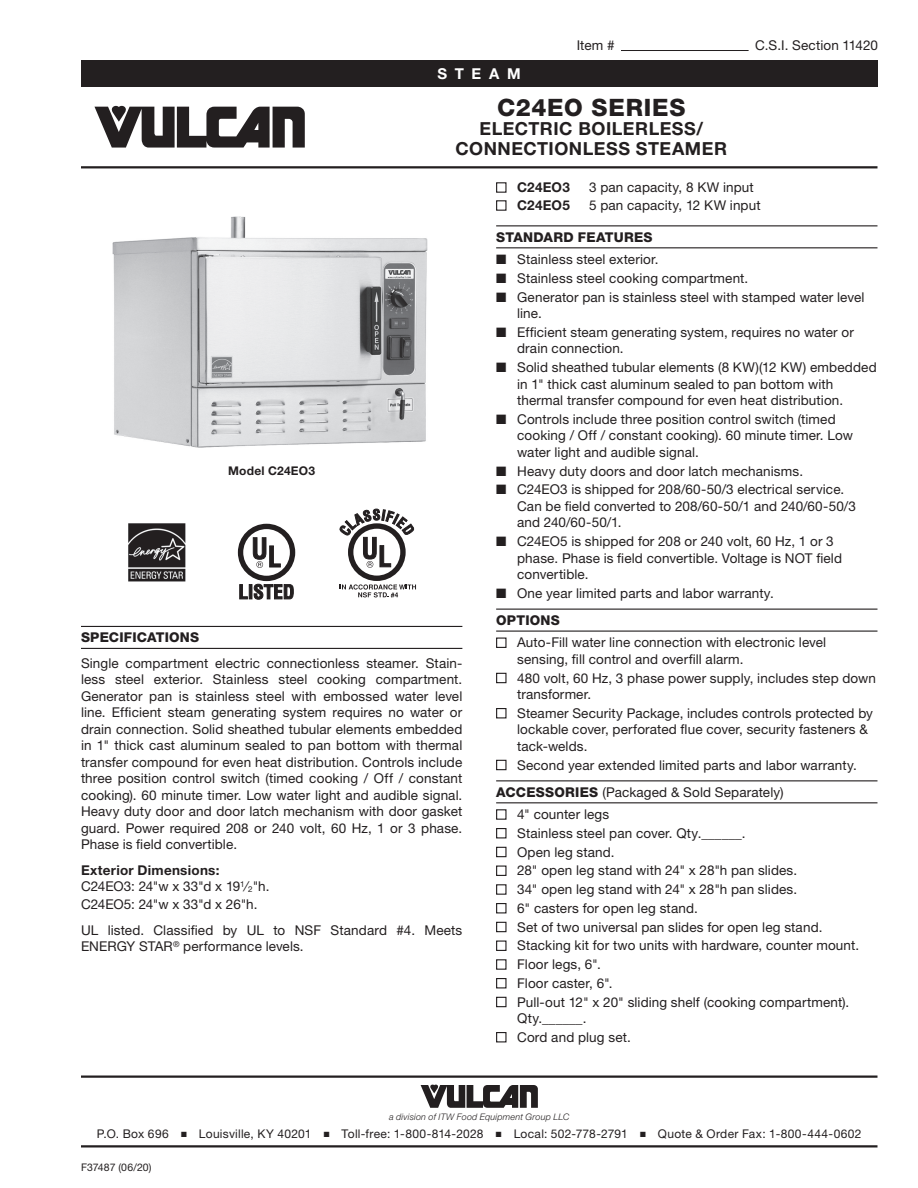
<style>
.page{position:relative;width:918px;height:1188px;background:#fff}
.page>*{position:absolute;margin:0;border:0;box-sizing:border-box;transform-origin:0 0}
.t1{font:800 24px "Helvetica Neue LT Std";letter-spacing:.03em;color:#231f20}
.t2{font:700 18px/19.5px "Helvetica Neue LT Std";letter-spacing:.03em;color:#231f20;text-align:center}
.t3{font:700 15px "Helvetica Neue LT Std";letter-spacing:.515em;color:#fff}
.t4{font:13.5px/16.5px "Helvetica Neue LT Std";letter-spacing:.01em;color:#231f20}
.t5{font:800 13.5px "Helvetica Neue LT Std";letter-spacing:.015em;color:#231f20}
.t6{font:700 13.5px "Helvetica Neue LT Std";letter-spacing:.015em;color:#231f20}
.t7{font:12px "Helvetica Neue LT Std";letter-spacing:.025em;color:#231f20}
.t8{font:700 12px "Helvetica Neue LT Std";letter-spacing:.02em;color:#231f20}
.t9{font:10.5px "Helvetica Neue LT Std";letter-spacing:.005em;color:#231f20}
.t10{font:italic 300 9px "Helvetica Neue LT Std";letter-spacing:.02em;color:#231f20}
.s1{font-weight:700}
.s2{font-size:8.1px}
.s3{font-weight:800}
</style>
<div class="page">
<div style="left:81px;top:60px;width:796px;height:27px;background:#231f20"></div>
<hr style="left:81px;top:1076px;width:797px;height:2px;background:#231f20">
<svg style="left:421px;top:1085px;width:117px;height:23px"></svg>
<hr style="left:81px;top:1145px;width:797px;height:3px;background:#231f20">
<svg style="left:94px;top:106px;width:211px;height:42px"></svg>
<hr style="left:81px;top:166px;width:797px;height:2px;background:#231f20">
<hr style="left:621px;top:50px;width:128px;height:1px;background:#231f20">
<hr style="left:496px;top:225px;width:381px;height:1px;background:#231f20">
<hr style="left:496px;top:247px;width:381px;height:1px;background:#231f20">
<hr style="left:496px;top:609px;width:381px;height:1px;background:#231f20">
<hr style="left:496px;top:631px;width:381px;height:1px;background:#231f20">
<hr style="left:496px;top:780px;width:381px;height:1px;background:#231f20">
<hr style="left:496px;top:802px;width:381px;height:1px;background:#231f20">
<hr style="left:81px;top:626px;width:381px;height:1px;background:#231f20">
<hr style="left:81px;top:648px;width:381px;height:1px;background:#231f20">
<img style="left:112px;top:216px;width:316px;height:232px">
<img style="left:128px;top:523px;width:58px;height:59px">
<div style="left:238px;top:524px;width:57px;height:57px;border:5px solid #231f20;border-radius:50%"></div>
<svg style="left:252px;top:537px;width:29px;height:31px"></svg>
<svg style="left:239px;top:583px;width:55px;height:17px"></svg>
<div style="left:348px;top:523px;width:58px;height:58px;border:5px solid #231f20;border-radius:50%"></div>
<svg style="left:340px;top:509px;width:75px;height:59px"></svg>
<svg style="left:340px;top:584px;width:76px;height:13px"></svg>
<p class="t3" style="left:438px;top:64px;width:85px">STEAM</p>
<p class="t4" style="left:577px;top:37px;width:39px">Item #</p>
<p class="t4" style="left:755px;top:37px;width:124px">C.S.I. Section 11420</p>
<h1 class="t1" style="left:497px;top:93px;width:190px">C24EO SERIES</h1>
<h2 class="t2" style="left:455px;top:119px;width:273px">ELECTRIC BOILERLESS/<br>CONNECTIONLESS STEAMER</h2>
<p class="t8" style="left:228px;top:464px;width:89px">Model C24EO3</p>
<p class="t5" style="left:81px;top:629px;width:120px">SPECIFICATIONS</p>
<p class="t4" style="left:81px;top:655px;width:383px;text-align:justify">Single compartment electric connectionless steamer. Stain&shy;less steel exterior. Stainless steel cooking compartment.<br>Generator pan is stainless steel with embossed water level line. Efficient steam generating system requires no water or drain connection. Solid sheathed tubular elements embedded in 1" thick cast aluminum sealed to pan bottom with thermal transfer compound for even heat distribution. Controls include three position control switch (timed cooking / Off / constant cooking). 60 minute timer. Low water light and audible signal.<br>Heavy duty door and door latch mechanism with door gasket guard. Power required 208 or 240 volt, 60 Hz, 1 or 3 phase.<br>Phase is field convertible.</p>
<p class="t4" style="left:81px;top:861px;width:190px"><span class="s1">Exterior Dimensions:<br></span>C24EO3: 24"w x 33"d x 19<sup>1</sup>⁄<span class="s2">2</span>"h.</p>
<p class="t4" style="left:81px;top:892px;width:383px;line-height:25.5px">C24EO5: 24"w x 33"d x 26"h.<br>UL listed. Classified by UL to NSF Standard #4. Meets</p>
<p class="t4" style="left:81px;top:938px;width:224px">ENERGY STAR<sup>®</sup> performance levels.</p>
<p class="t6" style="left:496px;top:179px;width:75px">■ C24EO3</p>
<p class="t4" style="left:589px;top:179px;width:166px">3 pan capacity, 8 KW input</p>
<p class="t6" style="left:496px;top:197px;width:75px">■ C24EO5</p>
<p class="t4" style="left:589px;top:197px;width:173px">5 pan capacity, 12 KW input</p>
<p class="t5" style="left:496px;top:229px;width:158px">STANDARD FEATURES</p>
<p class="t4" style="left:496px;top:251px;width:164px">■ Stainless steel exterior.</p>
<p class="t4" style="left:496px;top:270px;width:254px">■ Stainless steel cooking compartment.</p>
<p class="t4" style="left:517px;top:288px;width:349px;text-indent:-21px">■ Generator pan is stainless steel with stamped water level line.</p>
<p class="t4" style="left:517px;top:324px;width:338px;text-indent:-21px">■ Efficient steam generating system, requires no water or drain connection.</p>
<p class="t4" style="left:517px;top:359px;width:361px;text-indent:-21px">■ Solid sheathed tubular elements (8 KW)(12 KW) embedded in 1" thick cast aluminum sealed to pan bottom with thermal transfer compound for even heat distribution.</p>
<p class="t4" style="left:517px;top:411px;width:337px;text-indent:-21px">■ Controls include three position control switch (timed cooking / Off / constant cooking). 60 minute timer. Low water light and audible signal.</p>
<p class="t4" style="left:496px;top:462px;width:308px">■ Heavy duty doors and door latch mechanisms.</p>
<p class="t4" style="left:517px;top:481px;width:340px;text-indent:-21px">■ C24EO3 is shipped for 208/60-50/3 electrical service.<br>Can be field converted to 208/60-50/1 and 240/60-50/3 and 240/60-50/1.</p>
<p class="t4" style="left:517px;top:533px;width:326px;text-indent:-21px">■ C24EO5 is shipped for 208 or 240 volt, 60 Hz, 1 or 3 phase. Phase is field convertible. Voltage is NOT field convertible.</p>
<p class="t4" style="left:496px;top:579px;width:279px;line-height:27px">■ One year limited parts and labor warranty.<br><span class="s3">OPTIONS</span></p>
<p class="t4" style="left:517px;top:634px;width:311px;text-indent:-21px">■ Auto-Fill water line connection with electronic level sensing, fill control and overfill alarm.</p>
<p class="t4" style="left:517px;top:669px;width:360px;text-indent:-21px">■ 480 volt, 60 Hz, 3 phase power supply, includes step down transformer.</p>
<p class="t4" style="left:517px;top:705px;width:357px;text-indent:-21px">■ Steamer Security Package, includes controls protected by lockable cover, perforated flue cover, security fasteners &amp; tack-welds.</p>
<p class="t4" style="left:496px;top:751px;width:362px;line-height:27px">■ Second year extended limited parts and labor warranty.<br><span class="s3">ACCESSORIES</span> (Packaged &amp; Sold Separately)</p>
<p class="t4" style="left:496px;top:806px;width:115px">■ 4" counter legs</p>
<p class="t4" style="left:496px;top:825px;width:251px">■ Stainless steel pan cover. Qty.______.</p>
<p class="t4" style="left:496px;top:843px;width:120px">■ Open leg stand.</p>
<p class="t4" style="left:496px;top:862px;width:303px">■ 28" open leg stand with 24" x 28"h pan slides.</p>
<p class="t4" style="left:496px;top:881px;width:303px">■ 34" open leg stand with 24" x 28"h pan slides.</p>
<p class="t4" style="left:496px;top:900px;width:203px">■ 6" casters for open leg stand.</p>
<p class="t4" style="left:496px;top:918px;width:328px">■ Set of two universal pan slides for open leg stand.</p>
<p class="t4" style="left:496px;top:937px;width:365px">■ Stacking kit for two units with hardware, counter mount.</p>
<p class="t4" style="left:496px;top:956px;width:106px">■ Floor legs, 6".</p>
<p class="t4" style="left:496px;top:975px;width:118px">■ Floor caster, 6".</p>
<p class="t4" style="left:517px;top:993px;width:334px;text-indent:-21px">■ Pull-out 12" x 20" sliding shelf (cooking compartment).<br>Qty.______.</p>
<p class="t4" style="left:496px;top:1029px;width:136px">■ Cord and plug set.</p>
<p class="t10" style="left:389px;top:1111px;width:182px">a division of ITW Food Equipment Group LLC</p>
<p class="t7" style="left:97px;top:1127px;width:766px">P.O. Box 696 ■ Louisville, KY 40201 ■ Toll-free: 1-800-814-2028 ■ Local: 502-778-2791 ■ Quote &amp; Order Fax: 1-800-444-0602</p>
<p class="t9" style="left:81px;top:1161px;width:72px">F37487 (06/20)</p>
</div>
